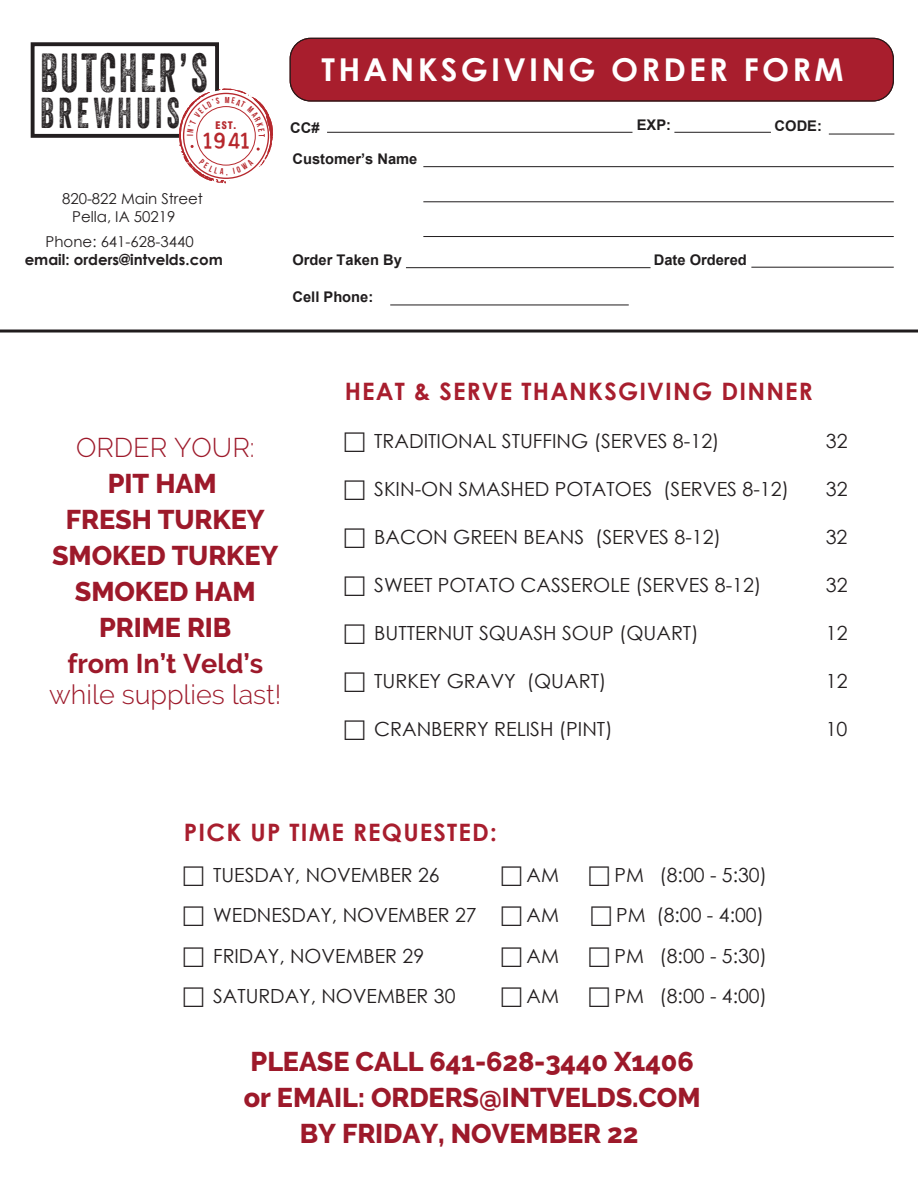
<style>
.page{position:relative;width:918px;height:1188px;background:#fff}
.page>*{position:absolute;margin:0;border:0;box-sizing:border-box;transform-origin:0 0}
.t1{font:53.25px "Veneer Two";letter-spacing:.075em;color:#231f20;scale:.74 1}
.t2{font:41.85px "Veneer Two";letter-spacing:.15em;color:#231f20;scale:.74 1}
.t3{font:700 31.5px "Century Gothic";letter-spacing:.1em;color:#fff}
.t4{font:800 27px/36px "Raleway";letter-spacing:-.005em;color:#9d192a;text-align:center}
.t5{font:300 27px "Raleway";color:#9d192a}
.t6{font:700 27px "Raleway";color:#9d192a}
.t7{font:700 24px "Century Gothic";letter-spacing:.05em;color:#a81e2e}
.t8{font:19.5px "Century Gothic";color:#231f20}
.t9{font:18.6px "Vaase";color:#b6282d}
.t10{font:15px/18px "Century Gothic";color:#231f20}
.t11{font:700 15px "Century Gothic";color:#231f20}
.t12{font:700 14.7px "Arial";color:#201d1e}
.t13{font:900 condensed 10.2px "Helvetica LT Std";color:#b6282d}
</style>
<div class="page">
<div style="left:290px;top:38px;width:604px;height:64px;background:#a81e2d;border:1px solid #610a0c;border-radius:21px"></div>
<div style="left:290px;top:38px;width:604px;height:63px;border:1px solid #201c1d;border-radius:21px"></div>
<hr style="left:423px;top:166px;width:471px;height:1px;background:#201c1d">
<hr style="left:390px;top:305px;width:239px;height:1px;background:#201c1d">
<hr style="left:423px;top:202px;width:471px;height:1px;background:#201c1d">
<hr style="left:423px;top:236px;width:471px;height:1px;background:#201c1d">
<hr style="left:327px;top:132px;width:306px;height:1px;background:#201c1d">
<hr style="left:674px;top:132px;width:97px;height:1px;background:#201c1d">
<hr style="left:406px;top:267px;width:245px;height:1px;background:#201c1d">
<hr style="left:751px;top:267px;width:143px;height:1px;background:#201c1d">
<hr style="left:0;top:330px;width:918px;height:3px;background:#201c1d">
<div style="left:31px;top:42px;width:188px;height:96px;border:4px solid #231f20"></div>
<hr style="left:829px;top:134px;width:65px;height:1px;background:#201c1d">
<svg style="left:179px;top:88px;width:94px;height:95px"></svg>
<h1 class="t1" style="left:41px;top:40px;width:227px">BUTCHER’S</h1>
<h2 class="t2" style="left:41px;top:87px;width:189px">BREWHUIS</h2>
<p class="t13" style="left:216px;top:119px;width:22px">EST.</p>
<p class="t9" style="left:203px;top:133px;width:47px">1941</p>
<p class="t10" style="left:72px;top:190px;width:132px;text-indent:-10px">820-822 Main Street<br>Pella, IA 50219</p>
<p class="t10" style="left:46px;top:232px;width:150px">Phone: 641-628-3440</p>
<p class="t11" style="left:25px;top:248px;width:200px">email: orders@intvelds.com</p>
<h3 class="t3" style="left:322px;top:45px;width:523px">THANKSGIVING ORDER FORM</h3>
<p class="t12" style="left:290px;top:117px;width:31px">CC#</p>
<p class="t12" style="left:637px;top:114px;width:36px">EXP:</p>
<p class="t12" style="left:292px;top:148px;width:126px">Customer’s Name</p>
<p class="t12" style="left:775px;top:116px;width:49px">CODE:</p>
<p class="t12" style="left:292px;top:249px;width:111px">Order Taken By</p>
<p class="t12" style="left:292px;top:287px;width:82px">Cell Phone:</p>
<p class="t12" style="left:654px;top:249px;width:95px">Date Ordered</p>
<h3 class="t5" style="left:76px;top:431px;width:180px">ORDER YOUR:</h3>
<h3 class="t4" style="left:52px;top:465px;width:228px">PIT HAM<br>FRESH TURKEY<br>SMOKED TURKEY<br>SMOKED HAM<br>PRIME RIB</h3>
<h3 class="t6" style="left:67px;top:648px;width:197px">from In’t Veld’s</h3>
<h3 class="t5" style="left:49px;top:679px;width:234px">while supplies last!</h3>
<p class="t7" style="left:345px;top:373px;width:470px">HEAT &amp; SERVE THANKSGIVING DINNER</p>
<p class="t8" style="left:374px;top:427px;width:347px">TRADITIONAL STUFFING (SERVES 8-12)</p>
<p class="t8" style="left:826px;top:427px;width:23px">32</p>
<p class="t8" style="left:374px;top:475px;width:416px">SKIN-ON SMASHED POTATOES (SERVES 8-12)</p>
<p class="t8" style="left:826px;top:475px;width:23px">32</p>
<p class="t8" style="left:374px;top:523px;width:348px">BACON GREEN BEANS (SERVES 8-12)</p>
<p class="t8" style="left:826px;top:523px;width:23px">32</p>
<p class="t8" style="left:374px;top:571px;width:389px">SWEET POTATO CASSEROLE (SERVES 8-12)</p>
<p class="t8" style="left:826px;top:571px;width:23px">32</p>
<p class="t8" style="left:374px;top:619px;width:326px">BUTTERNUT SQUASH SOUP (QUART)</p>
<p class="t8" style="left:826px;top:619px;width:23px">12</p>
<p class="t8" style="left:374px;top:667px;width:234px">TURKEY GRAVY (QUART)</p>
<p class="t8" style="left:826px;top:667px;width:23px">12</p>
<p class="t8" style="left:374px;top:715px;width:240px">CRANBERRY RELISH (PINT)</p>
<p class="t8" style="left:826px;top:715px;width:23px">10</p>
<p class="t7" style="left:184px;top:814px;width:314px">PICK UP TIME REQUESTED:</p>
<p class="t8" style="left:213px;top:861px;width:228px">TUESDAY, NOVEMBER 26</p>
<p class="t8" style="left:527px;top:861px;width:34px">AM</p>
<p class="t8" style="left:614px;top:861px;width:154px">PM (8:00 - 5:30)</p>
<p class="t8" style="left:213px;top:902px;width:265px">WEDNESDAY, NOVEMBER 27</p>
<p class="t8" style="left:527px;top:902px;width:34px">AM</p>
<p class="t8" style="left:616px;top:902px;width:149px">PM (8:00 - 4:00)</p>
<p class="t8" style="left:213px;top:942px;width:212px">FRIDAY, NOVEMBER 29</p>
<p class="t8" style="left:527px;top:942px;width:34px">AM</p>
<p class="t8" style="left:614px;top:942px;width:154px">PM (8:00 - 5:30)</p>
<p class="t8" style="left:213px;top:983px;width:244px">SATURDAY, NOVEMBER 30</p>
<p class="t8" style="left:527px;top:983px;width:34px">AM</p>
<p class="t8" style="left:614px;top:983px;width:154px">PM (8:00 - 4:00)</p>
<h3 class="t4" style="left:244px;top:1044px;width:458px">PLEASE CALL 641-628-3440 X1406 or EMAIL: ORDERS@INTVELDS.COM<br>BY FRIDAY, NOVEMBER 22</h3>
</div>
